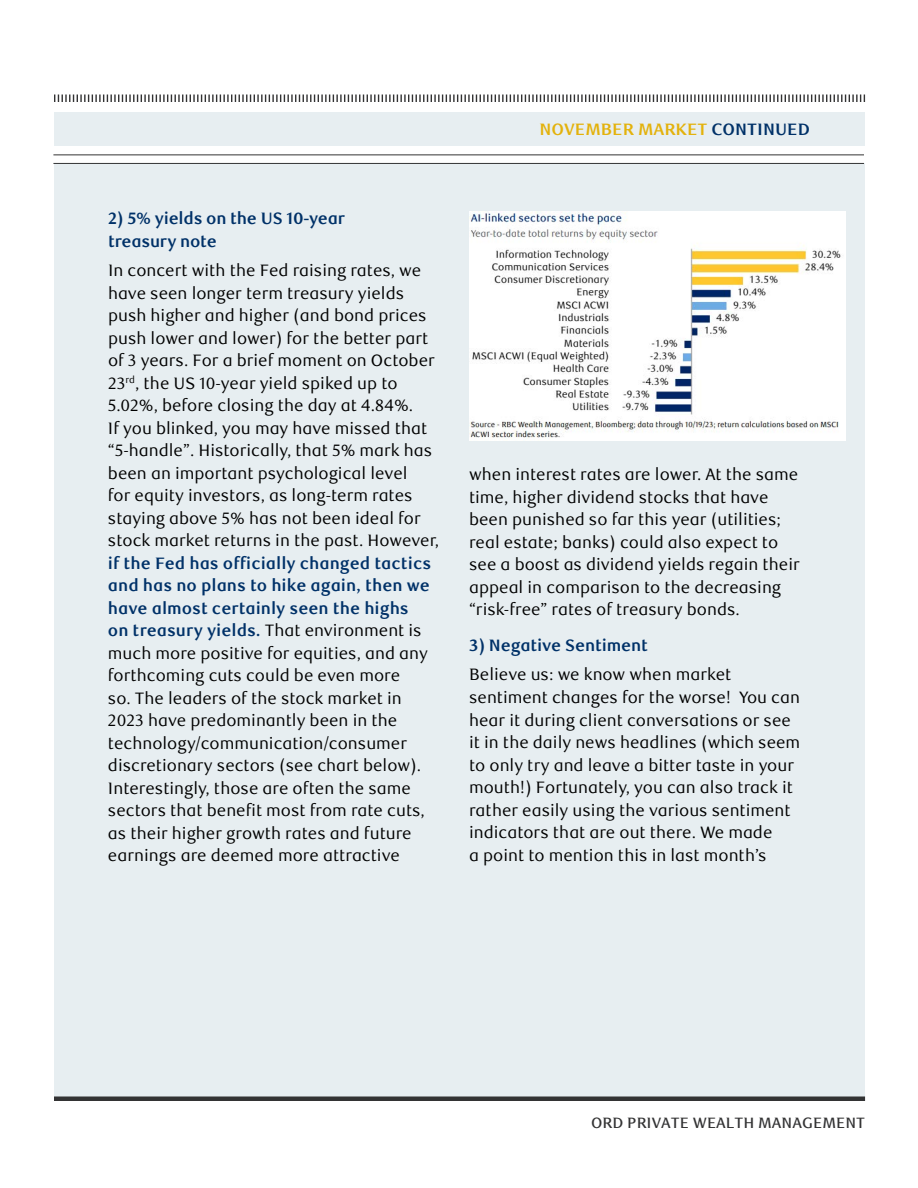
<style>
.page{position:relative;width:918px;height:1188px;background:#fff}
.page>*{position:absolute;margin:0;border:0;box-sizing:border-box;transform-origin:0 0}
.t1{font:16.5px/22.5px "RBC Text";color:#000}
.t2{font:700 16.5px/22.5px "RBC Text";letter-spacing:-.015em;color:#003168}
.t3{font:700 16.5px "RBC Text";color:#e3b20c}
.t4{font:500 15px "RBC Text";color:#333334}
.s1{font-weight:700;color:#003168}
.s2{color:#003168}
</style>
<div class="page">
<div style="left:54px;top:164px;width:811px;height:934px;background:#e7eef1"></div>
<div style="left:54px;top:113px;width:811px;height:33px;background:#e7eef1"></div>
<div style="left:54px;top:1096px;width:811px;height:5px;background:#333334"></div>
<svg style="left:54px;top:94px;width:812px;height:8px"></svg>
<hr style="left:53px;top:154px;width:811px;height:1px;background:#333334">
<hr style="left:53px;top:163px;width:811px;height:1px;background:#333334">
<img style="left:469px;top:211px;width:376px;height:230px">
<p class="t2" style="left:108px;top:208px;width:239px">2) 5% yields on the US 10-year treasury note</p>
<p class="t1" style="left:108px;top:260px;width:333px">In concert with the Fed raising rates, we have seen longer term treasury yields push higher and higher (and bond prices push lower and lower) for the better part of 3 years. For a brief moment on October 23<sup>rd</sup>, the US 10-year yield spiked up to 5.02%, before closing the day at 4.84%.<br>If you blinked, you may have missed that “5-handle”. Historically, that 5% mark has been an important psychological level<br>for equity investors, as long-term rates staying above 5% has not been ideal for stock market returns in the past. However,</p>
<p class="t1" style="left:108px;top:552px;width:325px"><span class="s1">if the Fed has officially changed tactics and has no plans to hike again, then we have almost certainly seen the highs on treasury yields.</span> That environment is much more positive for equities, and any forthcoming cuts could be even more<br>so. The leaders of the stock market in 2023 have predominantly been in the technology/communication/consumer discretionary sectors (see chart below).<br>Interestingly, those are often the same sectors that benefit most from rate cuts, as their higher growth rates and future earnings are deemed more attractive</p>
<p class="t3" style="left:540px;top:120px;width:272px">NOVEMBER MARKET <span class="s2">CONTINUED</span></p>
<p class="t1" style="left:469px;top:464px;width:332px">when interest rates are lower. At the same time, higher dividend stocks that have been punished so far this year (utilities; real estate; banks) could also expect to see a boost as dividend yields regain their appeal in comparison to the decreasing “risk-free” rates of treasury bonds.</p>
<p class="t2" style="left:469px;top:635px;width:180px">3) Negative Sentiment</p>
<p class="t1" style="left:469px;top:664px;width:333px">Believe us: we know when market sentiment changes for the worse! You can hear it during client conversations or see it in the daily news headlines (which seem to only try and leave a bitter taste in your mouth!) Fortunately, you can also track it rather easily using the various sentiment indicators that are out there. We made<br>a point to mention this in last month’s</p>
<p class="t4" style="left:591px;top:1114px;width:275px">ORD PRIVATE WEALTH MANAGEMENT</p>
</div>
